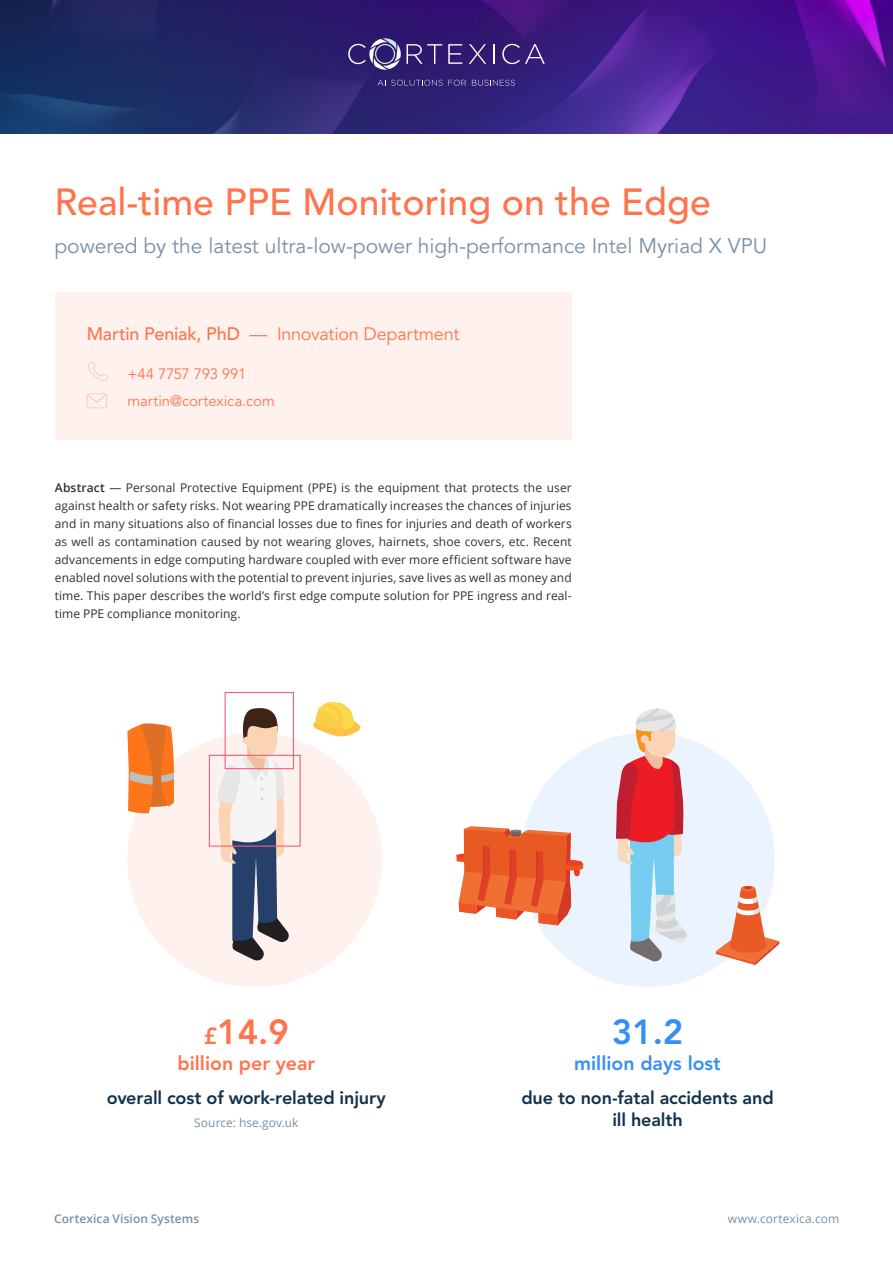
<style>
.page{position:relative;width:893px;height:1263px;background:#fff}
.page>*{position:absolute;margin:0;border:0;box-sizing:border-box;transform-origin:0 0}
.t1{font:500 37.5px "Avenir LT Std";color:#ff744d}
.t2{font:800 34.65px "Avenir LT Std";color:#ff744d}
.t3{font:800 34.65px "Avenir LT Std";color:#378ef8}
.t4{font:21px "Avenir LT Std";color:#7890a3}
.t5{font:800 19.5px "Avenir LT Std";color:#378ef8}
.t6{font:800 19.5px "Avenir LT Std";color:#ff744d}
.t7{font:800 18px/22.5px "Avenir LT Std";letter-spacing:-.005em;color:#11324e;text-align:center}
.t8{font:18px "Avenir LT Std";letter-spacing:-.015em;color:#ff744d}
.t9{font:15px/27.3px "Avenir LT Std";letter-spacing:-.005em;color:#ff744d}
.t10{font:12px/18px "Open Sans";letter-spacing:.005em;color:#2d3236;text-align:justify}
.t11{font:12px "Open Sans";letter-spacing:.005em;color:#7890a3}
.t12{font:600 12px "Open Sans";letter-spacing:.01em;color:#7890a3}
.s1{font-weight:500}
.s2{font-weight:600}
.s3{font-size:23.1px}
</style>
<div class="page">
<img style="left:0;top:0;width:893px;height:134px">
<svg style="left:407px;top:44px;width:35px;height:20px"></svg>
<svg style="left:448px;top:44px;width:14px;height:20px"></svg>
<svg style="left:469px;top:44px;width:17px;height:20px"></svg>
<svg style="left:494px;top:44px;width:1px;height:20px"></svg>
<svg style="left:502px;top:44px;width:43px;height:20px"></svg>
<svg style="left:348px;top:38px;width:53px;height:32px;background:#5d5190"></svg>
<svg style="left:378px;top:80px;width:88px;height:6px"></svg>
<svg style="left:472px;top:80px;width:43px;height:6px"></svg>
<div style="left:55px;top:292px;width:517px;height:148px;background:#fff1ed"></div>
<svg style="left:88px;top:362px;width:20px;height:19px"></svg>
<svg style="left:87px;top:394px;width:20px;height:14px"></svg>
<div style="left:520px;top:732px;width:255px;height:255px;background:#ebf4fe;border-radius:50%"></div>
<svg style="left:616px;top:708px;width:72px;height:254px"></svg>
<div style="left:127px;top:732px;width:255px;height:255px;background:#fff1ed;border-radius:50%"></div>
<svg style="left:208px;top:692px;width:93px;height:269px"></svg>
<svg style="left:313px;top:702px;width:48px;height:35px"></svg>
<svg style="left:127px;top:723px;width:47px;height:91px;background:#f18741"></svg>
<svg style="left:716px;top:886px;width:63px;height:79px"></svg>
<svg style="left:456px;top:826px;width:127px;height:99px"></svg>
<h1 class="t1" style="left:54px;top:181px;width:658px">Real-time PPE Monitoring on the Edge</h1>
<h3 class="t4" style="left:54px;top:234px;width:714px">powered by the latest ultra-low-power high-performance Intel Myriad X VPU</h3>
<h3 class="t8" style="left:87px;top:323px;width:374px"><span class="s1">Martin Peniak, PhD</span> — Innovation Department</h3>
<p class="t9" style="left:128px;top:361px;width:149px">+44 7757 793 991 martin@cortexica.com</p>
<p class="t10" style="left:55px;top:478px;width:518px"><span class="s2">Abstract</span> — Personal Protective Equipment (PPE) is the equipment that protects the user against health or safety risks. Not wearing PPE dramatically increases the chances of injuries and in many situations also of financial losses due to fines for injuries and death of workers as well as contamination caused by not wearing gloves, hairnets, shoe covers, etc. Recent advancements in edge computing hardware coupled with ever more efficient software have enabled novel solutions with the potential to prevent injuries, save lives as well as money and time. This paper describes the world’s first edge compute solution for PPE ingress and real&shy;time PPE compliance monitoring.</p>
<h2 class="t2" style="left:204px;top:1011px;width:87px"><span class="s3">£</span>14.9</h2>
<h2 class="t3" style="left:612px;top:1011px;width:73px">31.2</h2>
<h3 class="t6" style="left:178px;top:1052px;width:139px">billion per year</h3>
<h3 class="t7" style="left:107px;top:1086px;width:281px">overall cost of work-related injury</h3>
<p class="t11" style="left:194px;top:1114px;width:106px">Source: hse.gov.uk</p>
<h3 class="t5" style="left:574px;top:1052px;width:148px">million days lost</h3>
<h3 class="t7" style="left:521px;top:1086px;width:254px">due to non-fatal accidents and ill health</h3>
<p class="t12" style="left:54px;top:1211px;width:147px">Cortexica Vision Systems</p>
<p class="t11" style="left:728px;top:1211px;width:113px">www.cortexica.com</p>
</div>
